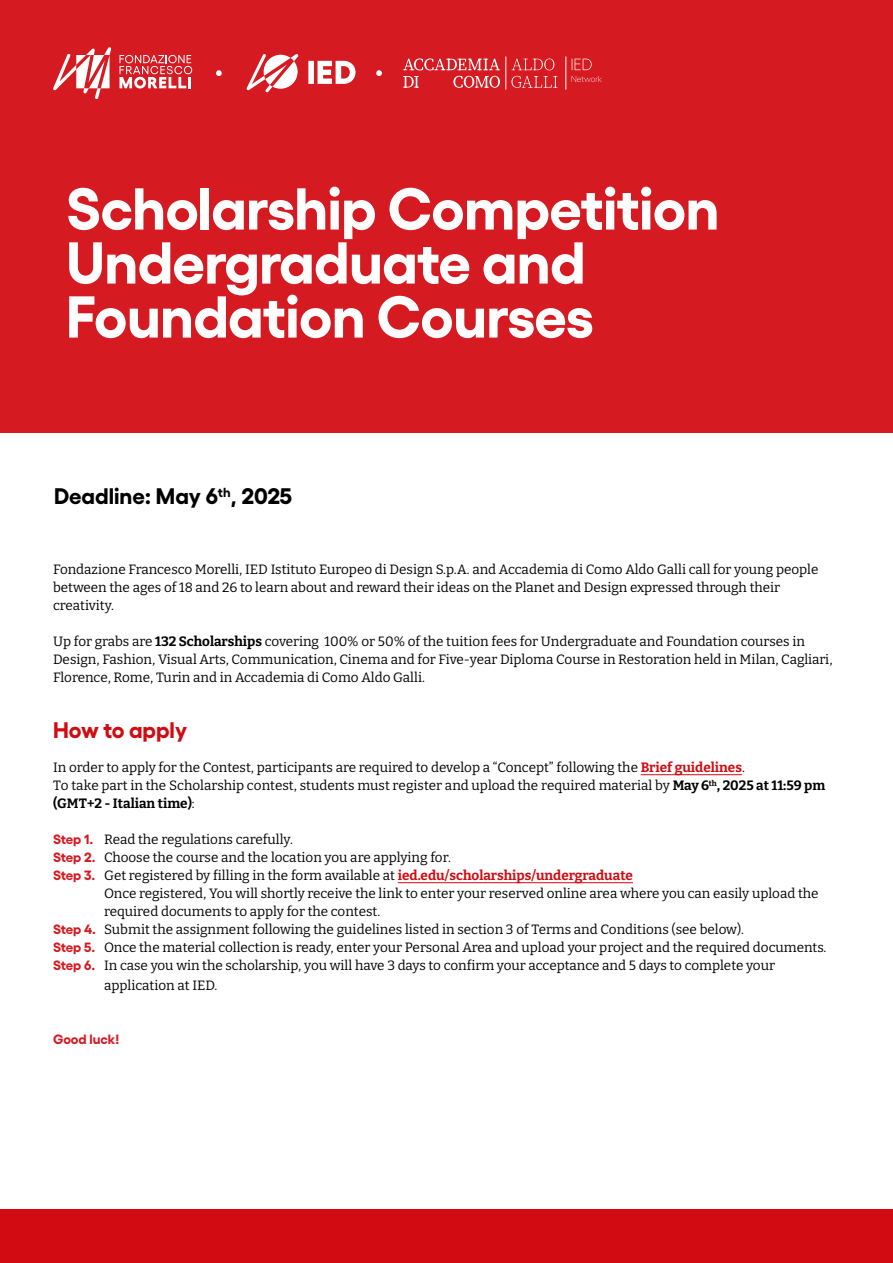
<style>
.page{position:relative;width:893px;height:1263px;background:#fff}
.page>*{position:absolute;margin:0;border:0;box-sizing:border-box;transform-origin:0 0}
.t1{font:700 58.95px/54px "Gellix";letter-spacing:-.01em;color:#fff}
.t2{font:700 22.5px "Gellix";color:#000}
.t3{font:700 22.5px "Gellix";color:#d20a11}
.t4{font:13.5px/18px "Bitter";color:#000}
.t5{font:700 13.5px "Gellix";letter-spacing:-.005em;color:#d61a21}
.s1{font-weight:700}
.s2{font-weight:700;color:#d20a11}
.s3{font-family:"Gellix";font-weight:700;color:#d61a21}
</style>
<div class="page">
<div style="left:0;top:1209px;width:893px;height:54px;background:#d20a11"></div>
<hr style="left:398px;top:882px;width:235px;height:1px;background:#d20a11">
<hr style="left:641px;top:774px;width:101px;height:1px;background:#d20a11">
<div style="left:0;top:0;width:893px;height:432px;background:#d61a21"></div>
<svg style="left:53px;top:47px;width:58px;height:52px"></svg>
<svg style="left:120px;top:55px;width:72px;height:33px"></svg>
<svg style="left:246px;top:54px;width:52px;height:38px"></svg>
<svg style="left:308px;top:61px;width:47px;height:23px"></svg>
<svg style="left:376px;top:70px;width:6px;height:6px"></svg>
<svg style="left:403px;top:76px;width:97px;height:12px"></svg>
<svg style="left:403px;top:58px;width:97px;height:12px"></svg>
<svg style="left:511px;top:76px;width:47px;height:12px"></svg>
<svg style="left:512px;top:58px;width:42px;height:12px"></svg>
<svg style="left:572px;top:76px;width:30px;height:6px"></svg>
<svg style="left:572px;top:59px;width:20px;height:11px"></svg>
<hr style="left:506px;top:56px;width:1px;height:34px;background:#fff">
<hr style="left:566px;top:56px;width:1px;height:34px;background:#fff">
<svg style="left:216px;top:70px;width:6px;height:6px"></svg>
<h1 class="t1" style="left:66px;top:175px;width:655px">Scholarship Competition<br>Undergraduate and<br>Foundation Courses</h1>
<h2 class="t2" style="left:54px;top:478px;width:240px">Deadline: May 6<sup>th</sup>, 2025</h2>
<p class="t4" style="left:53px;top:560px;width:767px">Fondazione Francesco Morelli, IED Istituto Europeo di Design S.p.A. and Accademia di Como Aldo Galli call for young people between the ages of 18 and 26 to learn about and reward their ideas on the Planet and Design expressed through their creativity.</p>
<p class="t4" style="left:53px;top:632px;width:781px">Up for grabs are <span class="s1">132 Scholarships</span> covering 100% or 50% of the tuition fees for Undergraduate and Foundation courses in<br>Design, Fashion, Visual Arts, Communication, Cinema and for Five-year Diploma Course in Restoration held in Milan, Cagliari,<br>Florence, Rome, Turin and in Accademia di Como Aldo Galli.</p>
<h2 class="t3" style="left:53px;top:712px;width:136px">How to apply</h2>
<p class="t4" style="left:53px;top:758px;width:774px">In order to apply for the Contest, participants are required to develop a “Concept” following the <span class="s2">Brief guidelines</span>.<br>To take part in the Scholarship contest, students must register and upload the required material by <span class="s1">May 6</span><sup>th</sup><span class="s1">, 2025 at 11:59 pm (GMT+2 - Italian time)</span>:</p>
<p class="t4" style="left:53px;top:830px;width:241px"><span class="s3">Step 1.</span> Read the regulations carefully.</p>
<p class="t4" style="left:53px;top:848px;width:400px"><span class="s3">Step 2.</span> Choose the course and the location you are applying for.</p>
<p class="t4" style="left:53px;top:866px;width:581px"><span class="s3">Step 3.</span> Get registered by filling in the form available at <span class="s2">ied.edu/scholarships/undergraduate</span></p>
<p class="t4" style="left:104px;top:884px;width:716px">Once registered, You will shortly receive the link to enter your reserved online area where you can easily upload the</p>
<p class="t4" style="left:104px;top:902px;width:278px">required documents to apply for the contest.</p>
<p class="t4" style="left:53px;top:920px;width:692px"><span class="s3">Step 4.</span> Submit the assignment following the guidelines listed in section 3 of Terms and Conditions (see below).</p>
<p class="t4" style="left:53px;top:938px;width:775px"><span class="s3">Step 5.</span> Once the material collection is ready, enter your Personal Area and upload your project and the required documents.</p>
<p class="t4" style="left:53px;top:956px;width:723px"><span class="s3">Step 6.</span> In case you win the scholarship, you will have 3 days to confirm your acceptance and 5 days to complete your</p>
<p class="t4" style="left:104px;top:976px;width:115px">application at IED.</p>
<p class="t5" style="left:53px;top:1028px;width:68px">Good luck!</p>
</div>
